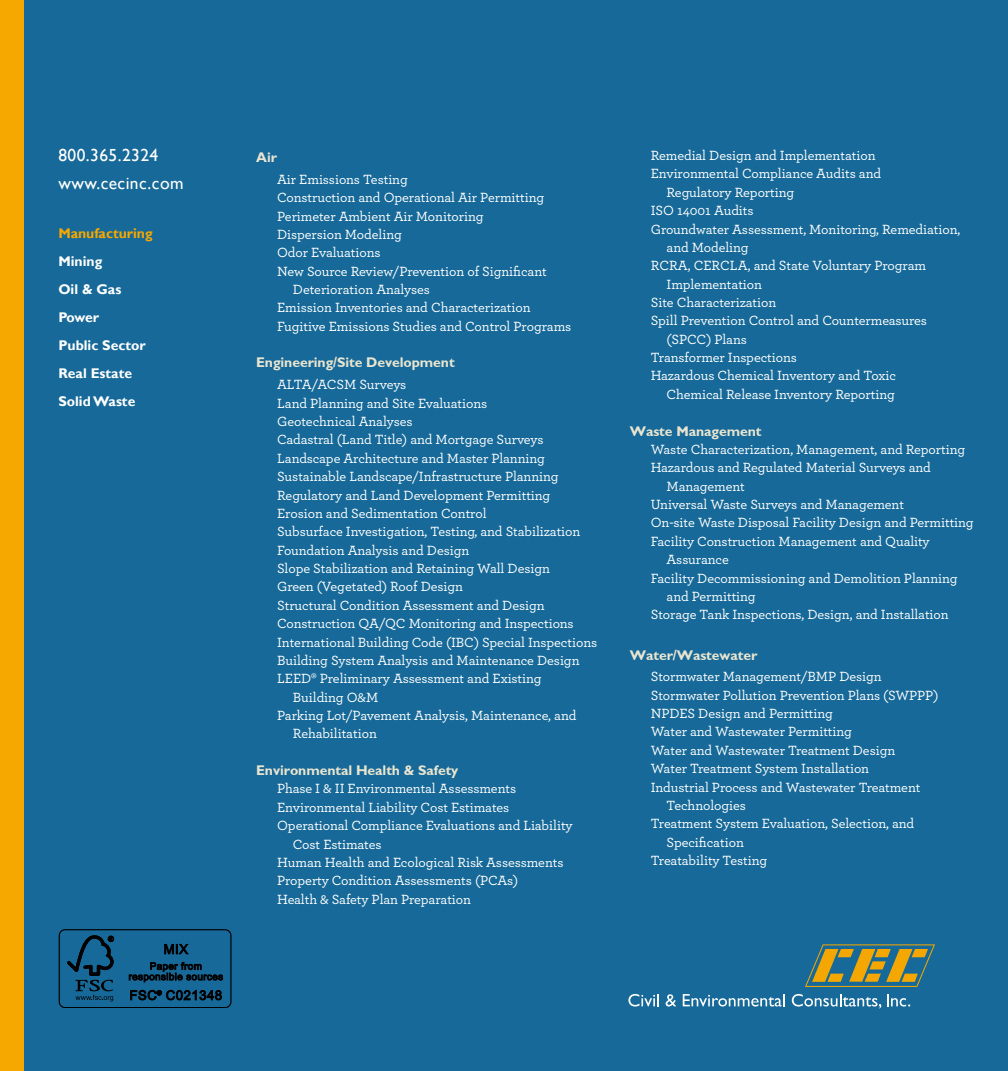
<style>
.page{position:relative;width:1008px;height:1071px;background:#fff}
.page>*{position:absolute;margin:0;border:0;box-sizing:border-box;transform-origin:0 0}
.t1{font:17.5px/28px "Gill Sans";letter-spacing:.025em;color:#fff}
.t2{font:500 14px "Archer";letter-spacing:-.005em;color:#fff}
.t3{font:700 14px "Gill Sans";letter-spacing:-.005em;color:#eae5d0}
.t4{font:700 14px/28px "Gill Sans";color:#fff}
.t5{font:700 14px "Gill Sans";color:#f6a800}
</style>
<div class="page">
<div style="left:22px;top:0;width:986px;height:1071px;background:#166998"></div>
<div style="left:0;top:0;width:24px;height:1071px;background:#f6a800"></div>
<svg style="left:805px;top:944px;width:130px;height:43px"></svg>
<svg style="left:628px;top:994px;width:31px;height:13px"></svg>
<svg style="left:666px;top:994px;width:10px;height:13px"></svg>
<svg style="left:683px;top:994px;width:102px;height:13px"></svg>
<svg style="left:792px;top:994px;width:89px;height:15px"></svg>
<svg style="left:887px;top:994px;width:23px;height:13px"></svg>
<div style="left:59px;top:929px;width:173px;height:79px;border:1px solid #000;border-radius:6px"></div>
<svg style="left:67px;top:935px;width:47px;height:66px"></svg>
<svg style="left:164px;top:944px;width:25px;height:11px"></svg>
<svg style="left:129px;top:962px;width:94px;height:20px"></svg>
<svg style="left:130px;top:990px;width:92px;height:11px"></svg>
<p class="t1" style="left:58px;top:142px;width:127px">800.365.2324 www.cecinc.com</p>
<p class="t5" style="left:58px;top:225px;width:96px">Manufacturing</p>
<p class="t4" style="left:58px;top:248px;width:89px">Mining<br>Oil &amp; Gas<br>Power<br>Public Sector<br>Real Estate<br>Solid Waste</p>
<p class="t3" style="left:256px;top:149px;width:22px">Air</p>
<p class="t2" style="left:277px;top:169px;width:132px">Air Emissions Testing</p>
<p class="t2" style="left:277px;top:187px;width:269px">Construction and Operational Air Permitting</p>
<p class="t2" style="left:277px;top:206px;width:208px">Perimeter Ambient Air Monitoring</p>
<p class="t2" style="left:277px;top:224px;width:126px">Dispersion Modeling</p>
<p class="t2" style="left:277px;top:243px;width:105px">Odor Evaluations</p>
<p class="t2" style="left:277px;top:261px;width:271px">New Source Review/Prevention of Significant</p>
<p class="t2" style="left:293px;top:279px;width:139px">Deterioration Analyses</p>
<p class="t2" style="left:277px;top:298px;width:255px">Emission Inventories and Characterization</p>
<p class="t2" style="left:277px;top:316px;width:296px">Fugitive Emissions Studies and Control Programs</p>
<p class="t3" style="left:256px;top:355px;width:200px">Engineering/Site Development</p>
<p class="t2" style="left:277px;top:375px;width:131px">ALTA/ACSM Surveys</p>
<p class="t2" style="left:277px;top:393px;width:212px">Land Planning and Site Evaluations</p>
<p class="t2" style="left:277px;top:411px;width:137px">Geotechnical Analyses</p>
<p class="t2" style="left:277px;top:430px;width:268px">Cadastral (Land Title) and Mortgage Surveys</p>
<p class="t2" style="left:277px;top:448px;width:269px">Landscape Architecture and Master Planning</p>
<p class="t2" style="left:277px;top:466px;width:283px">Sustainable Landscape/Infrastructure Planning</p>
<p class="t2" style="left:277px;top:485px;width:275px">Regulatory and Land Development Permitting</p>
<p class="t2" style="left:277px;top:503px;width:211px">Erosion and Sedimentation Control</p>
<p class="t2" style="left:277px;top:522px;width:305px">Subsurface Investigation, Testing, and Stabilization</p>
<p class="t2" style="left:277px;top:540px;width:194px">Foundation Analysis and Design</p>
<p class="t2" style="left:277px;top:558px;width:274px">Slope Stabilization and Retaining Wall Design</p>
<p class="t2" style="left:277px;top:577px;width:188px">Green (Vegetated) Roof Design</p>
<p class="t2" style="left:277px;top:595px;width:269px">Structural Condition Assessment and Design</p>
<p class="t2" style="left:277px;top:613px;width:298px">Construction QA/QC Monitoring and Inspections</p>
<p class="t2" style="left:277px;top:632px;width:321px">International Building Code (IBC) Special Inspections</p>
<p class="t2" style="left:277px;top:650px;width:304px">Building System Analysis and Maintenance Design</p>
<p class="t2" style="left:277px;top:669px;width:266px">LEED® Preliminary Assessment and Existing</p>
<p class="t2" style="left:293px;top:687px;width:87px">Building O&amp;M</p>
<p class="t2" style="left:277px;top:705px;width:301px">Parking Lot/Pavement Analysis, Maintenance, and</p>
<p class="t2" style="left:293px;top:724px;width:85px">Rehabilitation</p>
<p class="t3" style="left:256px;top:762px;width:204px">Environmental Health &amp; Safety</p>
<p class="t2" style="left:277px;top:779px;width:241px">Phase I &amp; II Environmental Assessments</p>
<p class="t2" style="left:277px;top:797px;width:234px">Environmental Liability Cost Estimates</p>
<p class="t2" style="left:277px;top:815px;width:297px">Operational Compliance Evaluations and Liability</p>
<p class="t2" style="left:293px;top:834px;width:90px">Cost Estimates</p>
<p class="t2" style="left:277px;top:852px;width:288px">Human Health and Ecological Risk Assessments</p>
<p class="t2" style="left:277px;top:871px;width:243px">Property Condition Assessments (PCAs)</p>
<p class="t2" style="left:277px;top:889px;width:195px">Health &amp; Safety Plan Preparation</p>
<p class="t2" style="left:651px;top:145px;width:226px">Remedial Design and Implementation</p>
<p class="t2" style="left:651px;top:164px;width:232px">Environmental Compliance Audits and</p>
<p class="t2" style="left:667px;top:182px;width:129px">Regulatory Reporting</p>
<p class="t2" style="left:651px;top:200px;width:104px">ISO 14001 Audits</p>
<p class="t2" style="left:651px;top:219px;width:311px">Groundwater Assessment, Monitoring, Remediation,</p>
<p class="t2" style="left:667px;top:237px;width:84px">and Modeling</p>
<p class="t2" style="left:651px;top:256px;width:277px">RCRA, CERCLA, and State Voluntary Program</p>
<p class="t2" style="left:667px;top:274px;width:97px">Implementation</p>
<p class="t2" style="left:651px;top:292px;width:127px">Site Characterization</p>
<p class="t2" style="left:651px;top:311px;width:278px">Spill Prevention Control and Countermeasures</p>
<p class="t2" style="left:667px;top:329px;width:82px">(SPCC) Plans</p>
<p class="t2" style="left:651px;top:347px;width:148px">Transformer Inspections</p>
<p class="t2" style="left:651px;top:366px;width:247px">Hazardous Chemical Inventory and Toxic</p>
<p class="t2" style="left:667px;top:384px;width:230px">Chemical Release Inventory Reporting</p>
<p class="t3" style="left:630px;top:423px;width:133px">Waste Management</p>
<p class="t2" style="left:651px;top:439px;width:316px">Waste Characterization, Management, and Reporting</p>
<p class="t2" style="left:651px;top:458px;width:282px">Hazardous and Regulated Material Surveys and</p>
<p class="t2" style="left:667px;top:476px;width:80px">Management</p>
<p class="t2" style="left:651px;top:494px;width:255px">Universal Waste Surveys and Management</p>
<p class="t2" style="left:651px;top:513px;width:324px">On-site Waste Disposal Facility Design and Permitting</p>
<p class="t2" style="left:651px;top:531px;width:281px">Facility Construction Management and Quality</p>
<p class="t2" style="left:667px;top:549px;width:64px">Assurance</p>
<p class="t2" style="left:651px;top:568px;width:308px">Facility Decommissioning and Demolition Planning</p>
<p class="t2" style="left:667px;top:586px;width:91px">and Permitting</p>
<p class="t2" style="left:651px;top:605px;width:300px">Storage Tank Inspections, Design, and Installation</p>
<p class="t3" style="left:630px;top:647px;width:129px">Water/Wastewater</p>
<p class="t2" style="left:651px;top:667px;width:233px">Stormwater Management/BMP Design</p>
<p class="t2" style="left:651px;top:685px;width:289px">Stormwater Pollution Prevention Plans (SWPPP)</p>
<p class="t2" style="left:651px;top:703px;width:184px">NPDES Design and Permitting</p>
<p class="t2" style="left:651px;top:722px;width:203px">Water and Wastewater Permitting</p>
<p class="t2" style="left:651px;top:740px;width:246px">Water and Wastewater Treatment Design</p>
<p class="t2" style="left:651px;top:758px;width:220px">Water Treatment System Installation</p>
<p class="t2" style="left:651px;top:777px;width:271px">Industrial Process and Wastewater Treatment</p>
<p class="t2" style="left:667px;top:795px;width:81px">Technologies</p>
<p class="t2" style="left:651px;top:814px;width:265px">Treatment System Evaluation, Selection, and</p>
<p class="t2" style="left:667px;top:832px;width:79px">Specification</p>
<p class="t2" style="left:651px;top:850px;width:118px">Treatability Testing</p>
</div>
